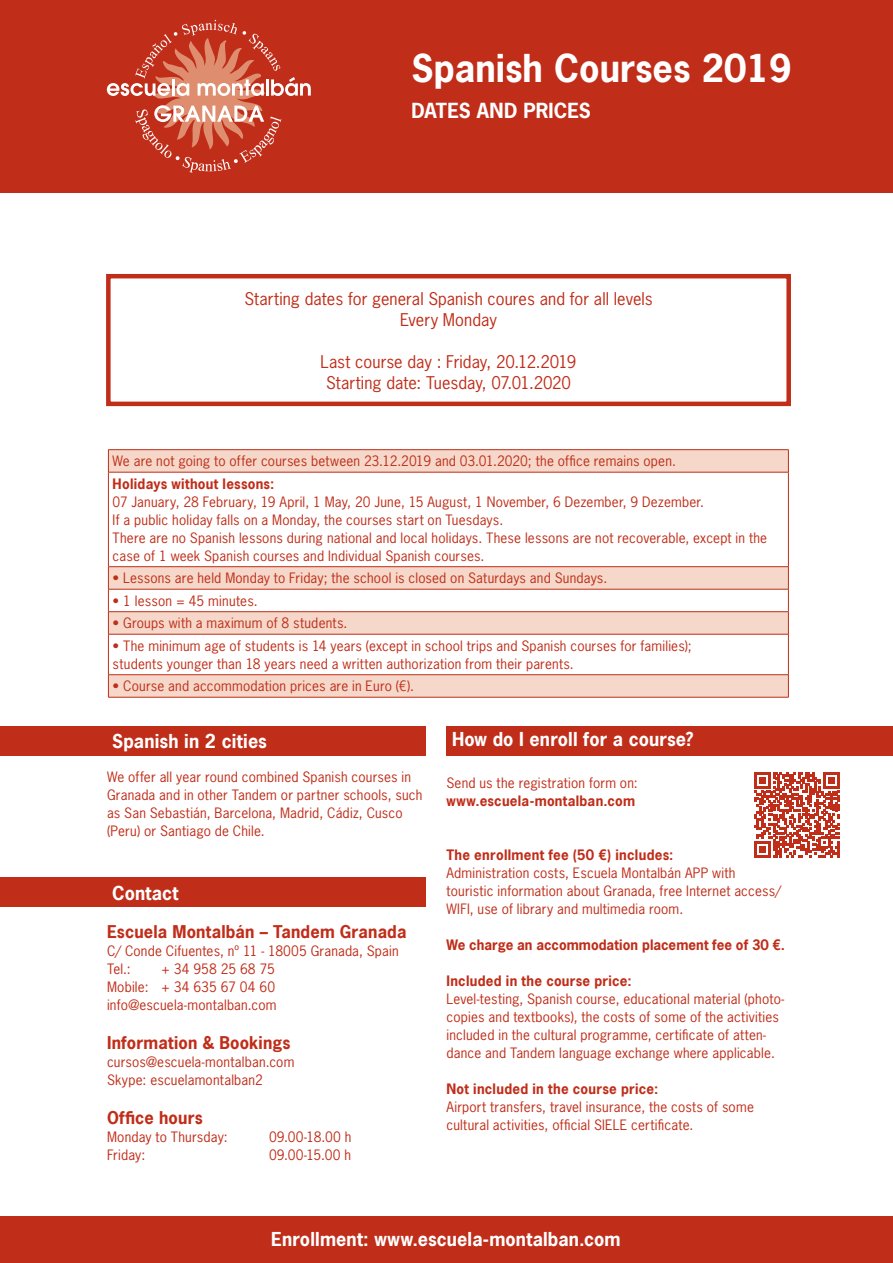
<style>
.page{position:relative;width:893px;height:1263px;background:#fff}
.page>*{position:absolute;margin:0;border:0;box-sizing:border-box;transform-origin:0 0}
.t1{font:700 36px "News Gothic Std";color:#fff}
.headline1{font:700 19.5px "News Gothic Std";color:#fff}
.headline_invers{font:700 18px "News Gothic Std";letter-spacing:.005em;color:#fff}
.headline2{font:16.5px "News Gothic Std";color:#c02d19}
.headline2-2{font:700 16.5px "News Gothic Std";letter-spacing:.01em;color:#c02d19}
.fließtext{font:13.5px/18px "News Gothic Std";letter-spacing:.015em;color:#c02d19}
.fließtext-2{font:700 13.5px "News Gothic Std";letter-spacing:.02em;color:#c02d19}
.fließ_fett{font:700 13.5px "News Gothic Std";letter-spacing:.02em;color:#c02d19}
.s1{font-weight:700}
</style>
<div class="page">
<div style="left:0;top:1216px;width:893px;height:47px;background:#c02d19"></div>
<div style="left:0;top:0;width:893px;height:193px;background:#c02d19"></div>
<svg style="left:107px;top:20px;width:204px;height:153px"></svg>
<div style="left:106px;top:274px;width:685px;height:132px;border:4px solid #c02d19"></div>
<svg style="left:109px;top:450px;width:679px;height:247px"></svg>
<hr style="left:108px;top:449px;width:681px;height:1px;background:#c02d19">
<svg style="left:108px;top:450px;width:1px;height:22px"></svg>
<svg style="left:788px;top:450px;width:1px;height:22px"></svg>
<hr style="left:108px;top:472px;width:681px;height:1px;background:#c02d19">
<hr style="left:108px;top:472px;width:1px;height:94px;background:#c02d19">
<hr style="left:788px;top:472px;width:1px;height:94px;background:#c02d19">
<hr style="left:108px;top:566px;width:681px;height:1px;background:#c02d19">
<hr style="left:108px;top:589px;width:681px;height:1px;background:#c02d19">
<hr style="left:108px;top:611px;width:681px;height:1px;background:#c02d19">
<svg style="left:108px;top:567px;width:1px;height:67px"></svg>
<svg style="left:788px;top:567px;width:1px;height:67px"></svg>
<hr style="left:108px;top:634px;width:681px;height:1px;background:#c02d19">
<hr style="left:108px;top:634px;width:1px;height:40px;background:#c02d19">
<hr style="left:788px;top:634px;width:1px;height:40px;background:#c02d19">
<hr style="left:108px;top:674px;width:681px;height:1px;background:#c02d19">
<svg style="left:108px;top:675px;width:1px;height:22px"></svg>
<svg style="left:788px;top:675px;width:1px;height:22px"></svg>
<hr style="left:108px;top:697px;width:681px;height:1px;background:#c02d19">
<div style="left:446px;top:726px;width:447px;height:30px;background:#c02d19"></div>
<div style="left:0;top:726px;width:425px;height:30px;background:#c02d19"></div>
<div style="left:0;top:878px;width:425px;height:29px;background:#c02d19"></div>
<svg style="left:754px;top:772px;width:85px;height:85px"></svg>
<p class="t1" style="left:412px;top:44px;width:381px">Spanish Courses 2019</p>
<p class="headline1" style="left:412px;top:97px;width:181px">DATES AND PRICES</p>
<p class="headline2" style="left:244px;top:288px;width:410px">Starting dates for general Spanish coures and for all levels</p>
<p class="headline2" style="left:400px;top:309px;width:98px">Every Monday</p>
<p class="headline2" style="left:321px;top:351px;width:257px">Last course day : Friday, 20.12.2019</p>
<p class="headline2" style="left:326px;top:372px;width:247px">Starting date: Tuesday, 07.01.2020</p>
<p class="fließtext" style="left:113px;top:452px;width:565px">We are not going to offer courses between 23.12.2019 and 03.01.2020; the office remains open.</p>
<p class="fließ_fett" style="left:113px;top:475px;width:163px">Holidays without lessons:</p>
<p class="fließtext" style="left:113px;top:492px;width:593px">07 January, 28 February, 19 April, 1 May, 20 June, 15 August, 1 November, 6 Dezember, 9 Dezember.</p>
<p class="fließtext" style="left:113px;top:510px;width:392px">If a public holiday falls on a Monday, the courses start on Tuesdays.</p>
<p class="fließtext" style="left:113px;top:528px;width:656px">There are no Spanish lessons during national and local holidays. These lessons are not recoverable, except in the case of 1 week Spanish courses and Individual Spanish courses.</p>
<p class="fließtext" style="left:113px;top:569px;width:496px">• Lessons are held Monday to Friday; the school is closed on Saturdays and Sundays.</p>
<p class="fließtext" style="left:113px;top:591px;width:147px">• 1 lesson = 45 minutes.</p>
<p class="fließtext" style="left:113px;top:614px;width:236px">• Groups with a maximum of 8 students.</p>
<p class="fließtext" style="left:113px;top:636px;width:581px">• The minimum age of students is 14 years (except in school trips and Spanish courses for families);</p>
<p class="fließtext" style="left:113px;top:654px;width:463px">students younger than 18 years need a written authorization from their parents.</p>
<p class="fließtext" style="left:113px;top:677px;width:303px">• Course and accommodation prices are in Euro (€).</p>
<p class="headline_invers" style="left:112px;top:729px;width:156px">Spanish in 2 cities</p>
<p class="fließtext" style="left:107px;top:768px;width:317px">We offer all year round combined Spanish courses in Granada and in other Tandem or partner schools, such as San Sebastián, Barcelona, Madrid, Cádiz, Cusco (Peru) or Santiago de Chile.</p>
<p class="headline_invers" style="left:112px;top:881px;width:68px">Contact</p>
<p class="headline2-2" style="left:107px;top:921px;width:301px">Escuela Montalbán – Tandem Granada</p>
<p class="fließtext" style="left:107px;top:942px;width:293px">C/ Conde Cifuentes, nº 11 - 18005 Granada, Spain</p>
<p class="fließtext" style="left:107px;top:960px;width:25px">Tel.:</p>
<p class="fließtext" style="left:161px;top:960px;width:115px">+ 34 958 25 68 75</p>
<p class="fließtext" style="left:107px;top:978px;width:170px">Mobile: + 34 635 67 04 60</p>
<p class="fließtext" style="left:107px;top:996px;width:171px">info@escuela-montalban.com</p>
<p class="headline2-2" style="left:107px;top:1032px;width:185px">Information &amp; Bookings</p>
<p class="fließtext" style="left:107px;top:1053px;width:189px">cursos@escuela-montalban.com</p>
<p class="fließtext" style="left:107px;top:1071px;width:157px">Skype: escuelamontalban2</p>
<p class="headline2-2" style="left:107px;top:1107px;width:97px">Office hours</p>
<p class="fließtext" style="left:107px;top:1128px;width:122px">Monday to Thursday:</p>
<p class="fließtext" style="left:269px;top:1128px;width:84px">09.00-18.00 h</p>
<p class="fließtext" style="left:107px;top:1146px;width:40px">Friday:</p>
<p class="fließtext" style="left:269px;top:1146px;width:83px">09.00-15.00 h</p>
<p class="headline_invers" style="left:452px;top:727px;width:243px">How do I enroll for a course?</p>
<p class="fließtext" style="left:446px;top:774px;width:193px">Send us the registration form on: <span class="s1">www.escuela-montalban.com</span></p>
<p class="fließtext-2" style="left:446px;top:846px;width:228px">The enrollment fee (50 €) includes:</p>
<p class="fließtext" style="left:446px;top:864px;width:336px">Administration costs, Escuela Montalbán APP with touristic information about Granada, free Internet access/<br>WIFI, use of library and multimedia room.</p>
<p class="fließtext-2" style="left:446px;top:936px;width:340px">We charge an accommodation placement fee of 30 €.</p>
<p class="fließtext-2" style="left:446px;top:972px;width:187px">Included in the course price:</p>
<p class="fließtext" style="left:446px;top:990px;width:339px">Level-testing, Spanish course, educational material (photo&shy;copies and textbooks), the costs of some of the activities included in the cultural programme, certificate of atten&shy;dance and Tandem language exchange where applicable.</p>
<p class="fließtext-2" style="left:446px;top:1080px;width:213px">Not included in the course price:</p>
<p class="fließtext" style="left:446px;top:1098px;width:309px">Airport transfers, travel insurance, the costs of some cultural activities, official SIELE certificate.</p>
<p class="headline_invers" style="left:271px;top:1227px;width:351px">Enrollment: www.escuela-montalban.com</p>
</div>
